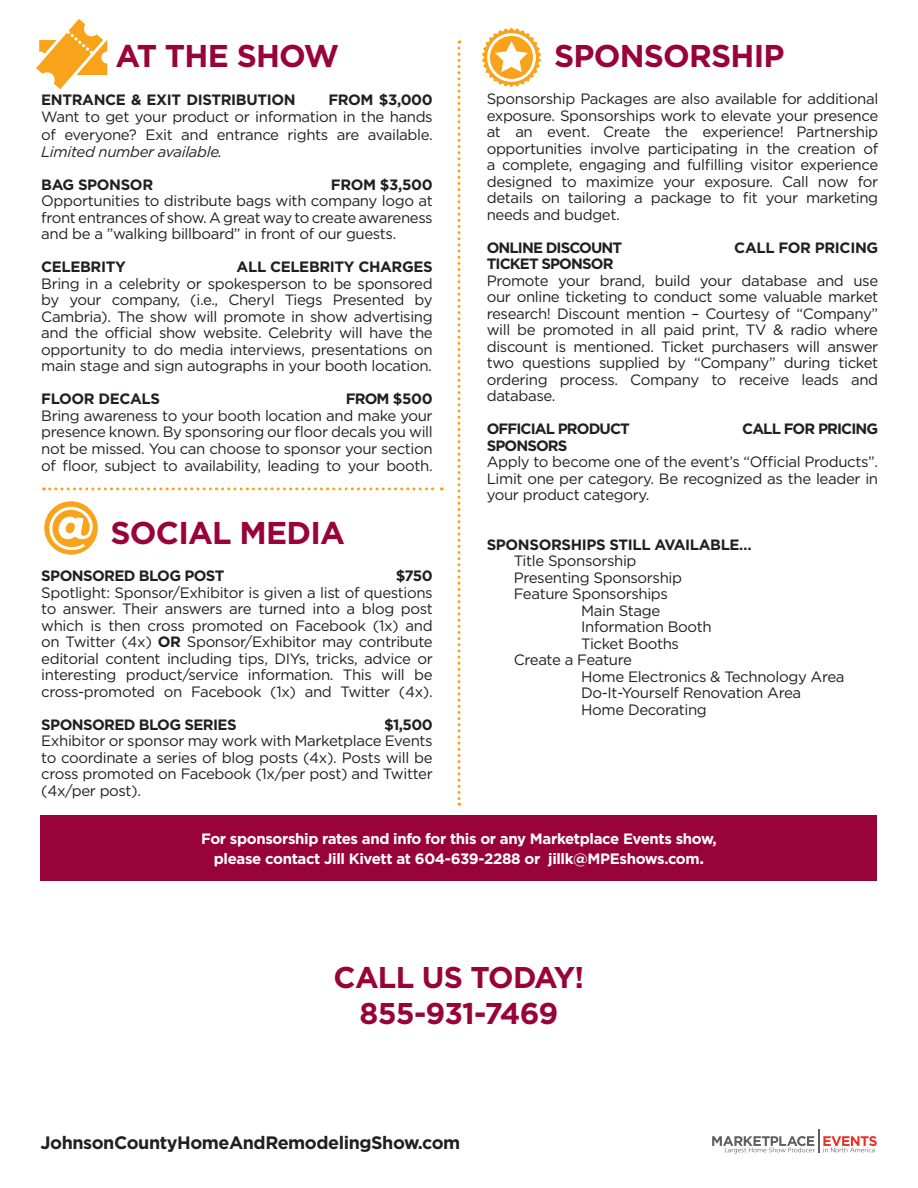
<style>
.page{position:relative;width:918px;height:1188px;background:#fff}
.page>*{position:absolute;margin:0;border:0;box-sizing:border-box;transform-origin:0 0}
.t1{font:700 31.5px "Gotham";letter-spacing:-.025em;color:#990438}
.t2{font:700 30px "Gotham";letter-spacing:-.025em;color:#990438}
.t3{font:700 18px "Gotham";letter-spacing:-.025em;color:#231f20}
.t4{font:15px/16.5px "Gotham";letter-spacing:-.025em;color:#231f20;text-align:justify}
.t5{font:700 15px "Gotham";letter-spacing:-.035em;color:#231f20}
.t6{font:700 15px "Gotham";letter-spacing:-.025em;color:#fff}
.t7{font:700 15px "Gotham";letter-spacing:-.06em;color:#231f20}
.s1{font-weight:700}
.s2{font-style:italic}
.s3{font-size:16.5px}
</style>
<div class="page">
<hr style="left:818px;top:1130px;width:2px;height:23px;background:#5f5f62">
<svg style="left:712px;top:1136px;width:103px;height:18px"></svg>
<svg style="left:823px;top:1136px;width:54px;height:16px"></svg>
<div style="left:40px;top:815px;width:838px;height:65px;background:#990438"></div>
<svg style="left:457px;top:40px;width:3px;height:766px"></svg>
<svg style="left:44px;top:487px;width:398px;height:3px"></svg>
<svg style="left:482px;top:28px;width:59px;height:59px"></svg>
<svg style="left:36px;top:19px;width:72px;height:70px"></svg>
<svg style="left:44px;top:501px;width:54px;height:54px"></svg>
<svg style="left:49px;top:507px;width:44px;height:43px"></svg>
<p class="t1" style="left:115px;top:35px;width:225px">AT THE SHOW</p>
<p class="t5" style="left:41px;top:90px;width:256px">ENTRANCE &amp; EXIT DISTRIBUTION</p>
<p class="t1" style="left:554px;top:35px;width:232px">SPONSORSHIP</p>
<p class="t4" style="left:487px;top:91px;width:393px">Sponsorship Packages are also available for additional exposure. Sponsorships work to elevate your presence at an event. Create the experience! Partnership opportunities involve participating in the creation of a complete, engaging and fulfilling visitor experience designed to maximize your exposure. Call now for details on tailoring a package to fit your marketing needs and budget.</p>
<p class="t7" style="left:487px;top:238px;width:137px">ONLINE DISCOUNT</p>
<p class="t5" style="left:734px;top:238px;width:145px">CALL FOR PRICING</p>
<p class="t7" style="left:487px;top:254px;width:128px">TICKET SPONSOR</p>
<p class="t4" style="left:487px;top:272px;width:393px">Promote your brand, build your database and use our online ticketing to conduct some valuable market research! Discount mention – Courtesy of “Company” will be promoted in all paid print, TV &amp; radio where discount is mentioned. Ticket purchasers will answer two questions supplied by “Company” during ticket ordering process. Company to receive leads and database.</p>
<p class="t7" style="left:487px;top:419px;width:145px">OFFICIAL PRODUCT</p>
<p class="t7" style="left:742px;top:419px;width:138px">CALL FOR PRICING</p>
<p class="t7" style="left:487px;top:436px;width:82px">SPONSORS</p>
<p class="t4" style="left:487px;top:454px;width:393px">Apply to become one of the event’s “Official Products”.<br>Limit one per category. Be recognized as the leader in your product category.</p>
<p class="t5" style="left:487px;top:535px;width:267px">SPONSORSHIPS STILL AVAILABLE…</p>
<p class="t4" style="left:514px;top:553px;width:124px">Title Sponsorship</p>
<p class="t4" style="left:514px;top:569px;width:170px">Presenting Sponsorship</p>
<p class="t4" style="left:514px;top:586px;width:156px">Feature Sponsorships</p>
<p class="t4" style="left:581px;top:602px;width:81px">Main Stage</p>
<p class="t4" style="left:581px;top:619px;width:132px">Information Booth</p>
<p class="t4" style="left:581px;top:635px;width:99px">Ticket Booths</p>
<p class="t4" style="left:514px;top:652px;width:120px">Create a Feature</p>
<p class="t4" style="left:581px;top:668px;width:265px">Home Electronics &amp; Technology Area</p>
<p class="t4" style="left:581px;top:685px;width:222px">Do-It-Yourself Renovation Area</p>
<p class="t4" style="left:581px;top:701px;width:127px">Home Decorating</p>
<p class="t4" style="left:41px;top:91px;width:393px;line-height:17.2px;text-indent:287px"><span class="s1">FROM $3,000<br></span>Want to get your product or information in the hands of everyone? Exit and entrance rights are available.<br><span class="s2">Limited number available.</span></p>
<p class="t5" style="left:41px;top:175px;width:113px">BAG SPONSOR</p>
<p class="t5" style="left:331px;top:175px;width:103px">FROM $3,500</p>
<p class="t4" style="left:41px;top:193px;width:393px">Opportunities to distribute bags with company logo at front entrances of show. A great way to create awareness and be a ”walking billboard” in front of our guests.</p>
<p class="t5" style="left:41px;top:257px;width:86px">CELEBRITY</p>
<p class="t5" style="left:237px;top:257px;width:198px">ALL CELEBRITY CHARGES</p>
<p class="t4" style="left:41px;top:275px;width:393px">Bring in a celebrity or spokesperson to be sponsored by your company, (i.e., Cheryl Tiegs Presented by Cambria). The show will promote in show advertising and the official show website. Celebrity will have the opportunity to do media interviews, presentations on main stage and sign autographs in your booth location.</p>
<p class="t5" style="left:41px;top:389px;width:120px">FLOOR DECALS</p>
<p class="t5" style="left:346px;top:389px;width:88px">FROM $500</p>
<p class="t4" style="left:41px;top:407px;width:393px">Bring awareness to your booth location and make your presence known. By sponsoring our floor decals you will not be missed. You can choose to sponsor your section of floor, subject to availability, leading to your booth.</p>
<p class="t1" style="left:111px;top:512px;width:236px">SOCIAL MEDIA</p>
<p class="t5" style="left:41px;top:566px;width:185px">SPONSORED BLOG POST</p>
<p class="t5" style="left:396px;top:566px;width:39px">$750</p>
<p class="t4" style="left:41px;top:584px;width:393px">Spotlight: Sponsor/Exhibitor is given a list of questions to answer. Their answers are turned into a blog post which is then cross promoted on Facebook (1x) and on Twitter (4x) <span class="s1">OR</span> Sponsor/Exhibitor may contribute editorial content including tips, DIYs, tricks, advice or interesting product/service information. This will be cross-promoted on Facebook (1x) and Twitter (4x).</p>
<p class="t5" style="left:41px;top:715px;width:197px">SPONSORED BLOG SERIES</p>
<p class="t5" style="left:384px;top:715px;width:50px">$1,500</p>
<p class="t4" style="left:41px;top:733px;width:393px">Exhibitor or sponsor may work with Marketplace Events to coordinate a series of blog posts (4x). Posts will be cross promoted on Facebook (1x/per post) and Twitter (4x/per post).</p>
<p class="t6" style="left:201px;top:829px;width:517px">For sponsorship rates and info for this or any Marketplace Events show,</p>
<p class="t6" style="left:214px;top:848px;width:492px">please contact Jill Kivett at 604-639-2288 or jillk@MPEshows.com<span class="s3">.</span></p>
<p class="t2" style="left:334px;top:957px;width:252px">CALL US TODAY!</p>
<p class="t2" style="left:360px;top:993px;width:200px">855-931-7469</p>
<p class="t3" style="left:40px;top:1130px;width:421px">JohnsonCountyHomeAndRemodelingShow.com</p>
</div>
